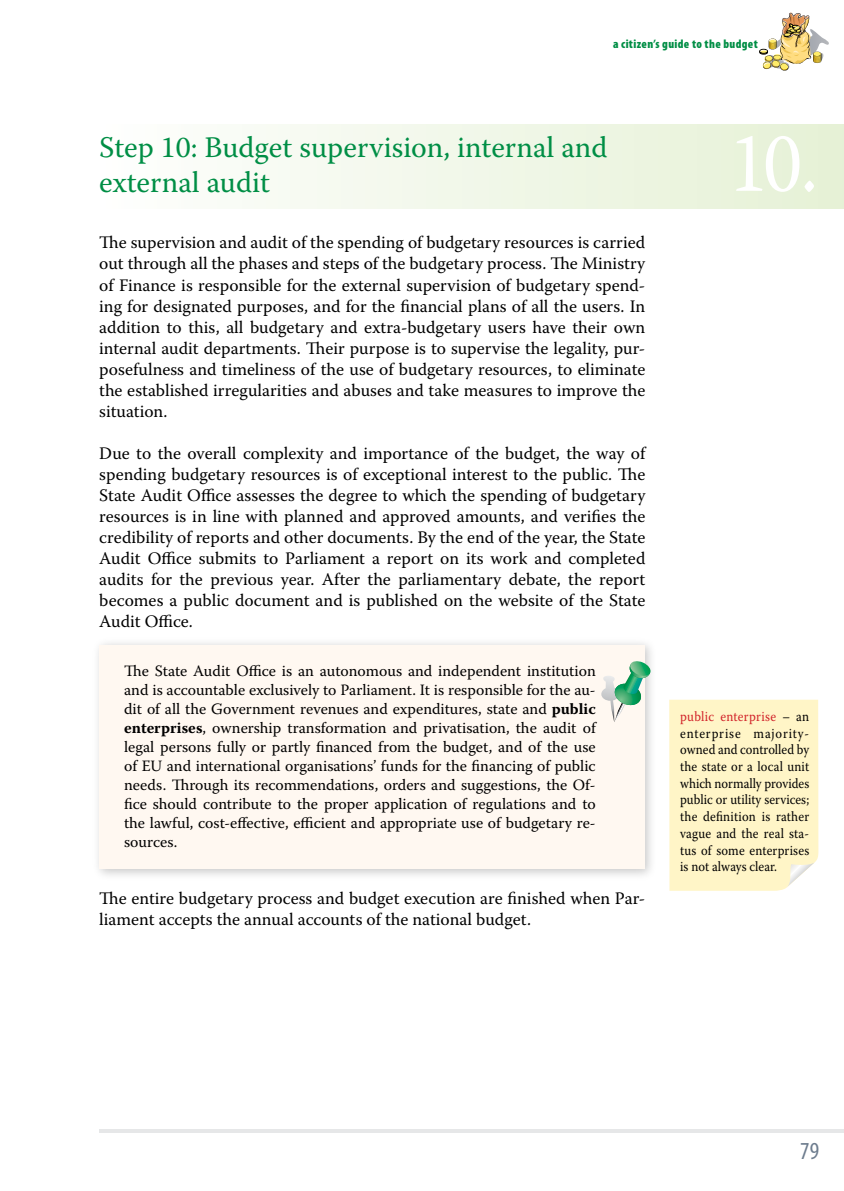
<style>
.page{position:relative;width:844px;height:1191px;background:#fff}
.page>*{position:absolute;margin:0;border:0;box-sizing:border-box;transform-origin:0 0}
.t1{font:84px "Warnock Pro";color:#fff;scale:.9 1}
.t2{font:29.75px/35px "Warnock Pro";color:#008e45}
.t3{font:condensed 24.5px "Myriad Pro";color:#6d7c8e}
.t4{font:17.5px/21px "Warnock Pro";color:#000;text-align:justify}
.t5{font:15.75px/18.9px "Warnock Pro";color:#000;text-align:justify}
.t6{font:14px/16.6px "Warnock Pro";letter-spacing:.01em;color:#000;text-align:justify;scale:.9 1}
.t7{font:900 condensed 12.25px "Myriad Pro";letter-spacing:.03em;color:#008e45}
.s1{font-weight:700}
.s2{color:#d2232a}
</style>
<div class="page">
<div style="left:99px;top:124px;width:744px;height:84px;background:linear-gradient(to right,#fefefd,#e6f1d6)"></div>
<div style="left:669px;top:699px;width:149px;height:191px;background:#fff5c7"></div>
<img style="left:759px;top:12px;width:70px;height:59px">
<hr style="left:99px;top:1129px;width:744px;height:3px;background:#e6e7e8">
<div style="left:91px;top:636px;width:567px;height:245px;background:#000;opacity:.22"></div>
<div style="left:99px;top:644px;width:545px;height:224px;background:#fff8f1"></div>
<svg style="left:601px;top:660px;width:50px;height:62px"></svg>
<p class="t7" style="left:613px;top:36px;width:146px">a citizen’s guide to the budget</p>
<h2 class="t2" style="left:99px;top:129px;width:509px">Step 10: Budget supervision, internal and external audit</h2>
<p class="t4" style="left:99px;top:232px;width:547px">The supervision and audit of the spending of budgetary resources is carried out through all the phases and steps of the budgetary process. The Ministry of Finance is responsible for the external supervision of budgetary spend&shy;ing for designated purposes, and for the financial plans of all the users. In addition to this, all budgetary and extra-budgetary users have their own internal audit departments. Their purpose is to supervise the legality, pur&shy;posefulness and timeliness of the use of budgetary resources, to eliminate the established irregularities and abuses and take measures to improve the situation.</p>
<p class="t4" style="left:99px;top:442px;width:547px">Due to the overall complexity and importance of the budget, the way of spending budgetary resources is of exceptional interest to the public. The State Audit Office assesses the degree to which the spending of budgetary resources is in line with planned and approved amounts, and verifies the credibility of reports and other documents. By the end of the year, the State Audit Office submits to Parliament a report on its work and completed audits for the previous year. After the parliamentary debate, the report becomes a public document and is published on the website of the State Audit Office.</p>
<p class="t5" style="left:124px;top:661px;width:473px">The State Audit Office is an autonomous and independent institution and is accountable exclusively to Parliament. It is responsible for the au&shy;dit of all the Government revenues and expenditures, state and <span class="s1">public enterprises</span>, ownership transformation and privatisation, the audit of legal persons fully or partly financed from the budget, and of the use of EU and international organisations’ funds for the financing of public needs. Through its recommendations, orders and suggestions, the Of&shy;fice should contribute to the proper application of regulations and to the lawful, cost-effective, efficient and appropriate use of budgetary re&shy;sources.</p>
<p class="t4" style="left:99px;top:887px;width:547px">The entire budgetary process and budget execution are finished when Par&shy;liament accepts the annual accounts of the national budget.</p>
<h1 class="t1" style="left:729px;top:113px;width:99px">10.</h1>
<p class="t6" style="left:680px;top:707px;width:145px"><span class="s2">public enterprise</span> – an enterprise majority&shy;owned and controlled by the state or a local unit which normally provides public or utility services; the definition is rather vague and the real sta&shy;tus of some enterprises is not always clear.</p>
<h3 class="t3" style="left:800px;top:1136px;width:10px">79</h3>
</div>
